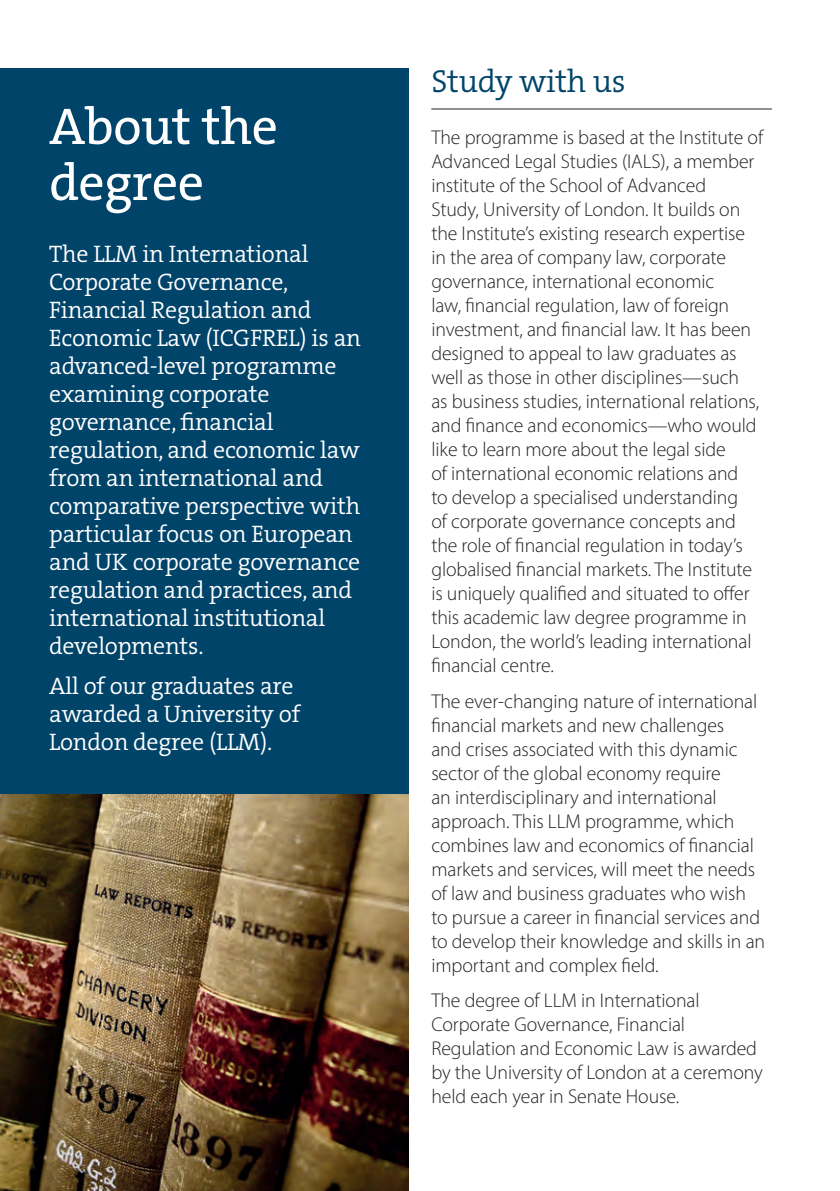
<style>
.page{position:relative;width:840px;height:1191px;background:#fff}
.page>*{position:absolute;margin:0;border:0;box-sizing:border-box;transform-origin:0 0}
.Page_Title{font:52px/56px "The Serif HP5 Plain";letter-spacing:-.01em;color:#fff}
.Story_Headline{font:32px "The Serif HP4 Se Lig";letter-spacing:-.01em;color:#00446a}
.Body_Text{font:24px/28px "The Serif HP4 Se Lig";letter-spacing:-.01em;color:#fff}
.Body_Text-2{font:300 20px/24px "Myriad Pro";letter-spacing:-.005em;color:#231f20}
</style>
<div class="page">
<div style="left:0;top:68px;width:408px;height:937px;background:#00446a"></div>
<hr style="left:431px;top:109px;width:340px;height:1px;background:#231f20">
<img style="left:0;top:794px;width:408px;height:397px">
<p class="Page_Title" style="left:49px;top:99px;width:230px">About the degree</p>
<p class="Body_Text" style="left:49px;top:240px;width:313px">The LLM in International<br>Corporate Governance,<br>Financial Regulation and<br>Economic Law (ICGFREL) is an advanced-level programme examining corporate governance, financial regulation, and economic law from an international and comparative perspective with particular focus on European and UK corporate governance regulation and practices, and international institutional developments.</p>
<p class="Body_Text" style="left:49px;top:671px;width:252px">All of our graduates are awarded a University of<br>London degree (LLM).</p>
<p class="Story_Headline" style="left:431px;top:60px;width:196px">Study with us</p>
<p class="Body_Text-2" style="left:431px;top:125px;width:333px">The programme is based at the Institute of Advanced Legal Studies (IALS), a member institute of the School of Advanced<br>Study, University of London. It builds on the Institute’s existing research expertise in the area of company law, corporate governance, international economic<br>law, financial regulation, law of foreign investment, and financial law. It has been designed to appeal to law graduates as well as those in other disciplines—such<br>as business studies, international relations, and finance and economics—who would like to learn more about the legal side<br>of international economic relations and<br>to develop a specialised understanding<br>of corporate governance concepts and the role of financial regulation in today’s globalised financial markets. The Institute is uniquely qualified and situated to offer this academic law degree programme in London, the world’s leading international financial centre.</p>
<p class="Body_Text-2" style="left:431px;top:689px;width:335px">The ever-changing nature of international financial markets and new challenges<br>and crises associated with this dynamic sector of the global economy require<br>an interdisciplinary and international approach. This LLM programme, which combines law and economics of financial markets and services, will meet the needs of law and business graduates who wish to pursue a career in financial services and to develop their knowledge and skills in an important and complex field.</p>
<p class="Body_Text-2" style="left:431px;top:988px;width:333px">The degree of LLM in International Corporate Governance, Financial Regulation and Economic Law is awarded by the University of London at a ceremony held each year in Senate House.</p>
</div>
